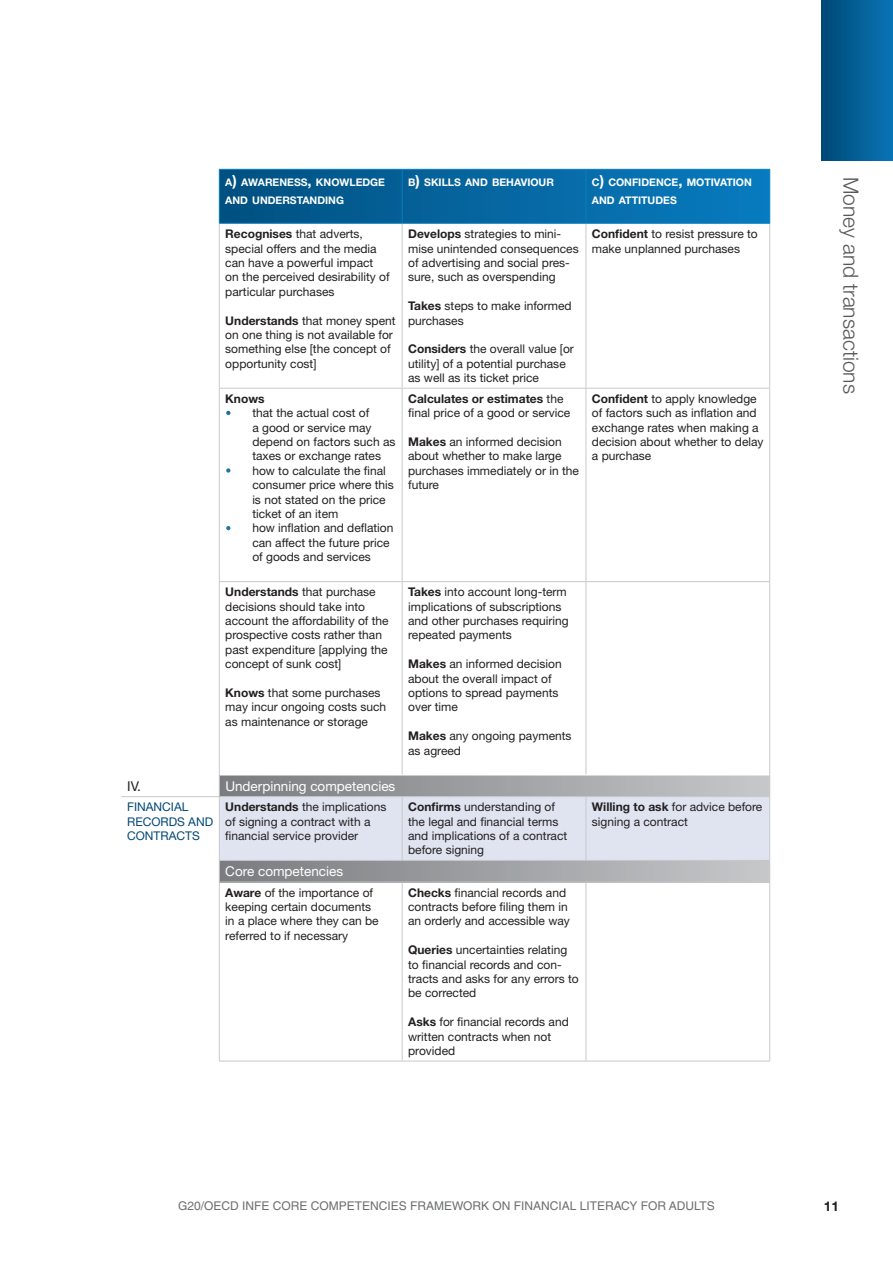
<style>
.page{position:relative;width:893px;height:1263px;background:#fff}
.page>*{position:absolute;margin:0;border:0;box-sizing:border-box;transform-origin:0 0}
.t1{font:300 21px "Helvetica Neue LT Std";color:#58595b}
.t2{font:13.5px "Helvetica Neue LT Std";color:#fff}
.t3{font:13.5px "Helvetica Neue LT Std";color:#231f20}
.t4{font:700 13.5px "Helvetica Neue LT Std";color:#231f20}
.t5{font:12px/14.4px "Helvetica Neue LT Std";color:#231f20}
.t6{font:12px "Helvetica LT Std";color:#6d6f71}
.t7{font:12px/14.4px "Helvetica Neue LT Std";color:#004875}
.t8{font:700 12px "Helvetica Neue LT Std";color:#231f20}
.t9{font:700 10.5px/18px "Helvetica Neue LT Std";color:#fff}
.s1{font-size:15px}
.s2{font-weight:700}
.s3{color:#fff}
</style>
<div class="page">
<div style="left:821px;top:0;width:72px;height:160px;background:linear-gradient(to right,#004875,#0974b4)"></div>
<svg style="left:220px;top:170px;width:549px;height:53px;background:#0466a0"></svg>
<hr style="left:219px;top:224px;width:1px;height:164px;background:#c7c9cb">
<hr style="left:402px;top:224px;width:1px;height:164px;background:#c7c9cb">
<hr style="left:586px;top:224px;width:1px;height:164px;background:#c7c9cb">
<hr style="left:769px;top:224px;width:1px;height:164px;background:#c7c9cb">
<hr style="left:219px;top:388px;width:183px;height:1px;background:#c7c9cb">
<hr style="left:219px;top:389px;width:1px;height:192px;background:#c7c9cb">
<hr style="left:402px;top:388px;width:184px;height:1px;background:#c7c9cb">
<hr style="left:402px;top:389px;width:1px;height:192px;background:#c7c9cb">
<hr style="left:586px;top:388px;width:184px;height:1px;background:#c7c9cb">
<hr style="left:586px;top:389px;width:1px;height:192px;background:#c7c9cb">
<hr style="left:769px;top:389px;width:1px;height:192px;background:#c7c9cb">
<hr style="left:219px;top:581px;width:183px;height:1px;background:#c7c9cb">
<hr style="left:219px;top:582px;width:1px;height:193px;background:#c7c9cb">
<hr style="left:402px;top:581px;width:184px;height:1px;background:#c7c9cb">
<hr style="left:402px;top:582px;width:1px;height:193px;background:#c7c9cb">
<hr style="left:586px;top:581px;width:184px;height:1px;background:#c7c9cb">
<hr style="left:586px;top:582px;width:1px;height:193px;background:#c7c9cb">
<hr style="left:769px;top:582px;width:1px;height:193px;background:#c7c9cb">
<hr style="left:219px;top:882px;width:183px;height:1px;background:#c7c9cb">
<hr style="left:219px;top:882px;width:1px;height:179px;background:#c7c9cb">
<hr style="left:402px;top:882px;width:184px;height:1px;background:#c7c9cb">
<hr style="left:402px;top:882px;width:1px;height:179px;background:#c7c9cb">
<hr style="left:586px;top:882px;width:184px;height:1px;background:#c7c9cb">
<hr style="left:586px;top:882px;width:1px;height:179px;background:#c7c9cb">
<hr style="left:769px;top:882px;width:1px;height:179px;background:#c7c9cb">
<hr style="left:219px;top:1061px;width:183px;height:1px;background:#c7c9cb">
<hr style="left:402px;top:1061px;width:184px;height:1px;background:#c7c9cb">
<hr style="left:586px;top:1061px;width:184px;height:1px;background:#c7c9cb">
<hr style="left:121px;top:796px;width:98px;height:1px;background:#c7c9cb">
<svg style="left:219px;top:775px;width:551px;height:107px;background:#c6c9d1"></svg>
<hr style="left:219px;top:796px;width:183px;height:1px;background:#c7c9cb">
<hr style="left:402px;top:796px;width:184px;height:1px;background:#c7c9cb">
<hr style="left:586px;top:796px;width:184px;height:1px;background:#c7c9cb">
<hr style="left:219px;top:169px;width:183px;height:1px;background:#077cc1">
<hr style="left:219px;top:170px;width:1px;height:53px;background:#077cc1">
<hr style="left:402px;top:169px;width:184px;height:1px;background:#077cc1">
<hr style="left:402px;top:170px;width:1px;height:53px;background:#077cc1">
<hr style="left:586px;top:169px;width:184px;height:1px;background:#077cc1">
<hr style="left:586px;top:170px;width:1px;height:53px;background:#077cc1">
<hr style="left:769px;top:170px;width:1px;height:53px;background:#077cc1">
<hr style="left:219px;top:223px;width:183px;height:1px;background:#077cc1">
<hr style="left:402px;top:223px;width:184px;height:1px;background:#077cc1">
<hr style="left:586px;top:223px;width:184px;height:1px;background:#077cc1">
<p class="t9" style="left:225px;top:173px;width:161px">A<span class="s1">)</span> AWARENESS<span class="s1">,</span> KNOWLEDGE<br>AND UNDERSTANDING</p>
<p class="t9" style="left:408px;top:173px;width:147px">B<span class="s1">)</span> SKILLS AND BEHAVIOUR</p>
<p class="t9" style="left:592px;top:173px;width:161px">C<span class="s1">)</span> CONFIDENCE<span class="s1">,</span> MOTIVATION<br>AND ATTITUDES</p>
<p class="t5" style="left:225px;top:227px;width:166px"><span class="s2">Recognises</span> that adverts, special offers and the media can have a powerful impact on the perceived desirability of particular purchases</p>
<p class="t5" style="left:225px;top:313px;width:172px"><span class="s2">Understands</span> that money spent on one thing is not available for something else [the concept of opportunity cost]</p>
<p class="t5" style="left:592px;top:227px;width:167px"><span class="s2">Confident</span> to resist pressure to make unplanned purchases</p>
<p class="t5" style="left:408px;top:227px;width:172px"><span class="s2">Develops</span> strategies to mini&shy;mise unintended consequences of advertising and social pres&shy;sure, such as overspending</p>
<p class="t5" style="left:408px;top:299px;width:165px"><span class="s2">Takes</span> steps to make informed purchases</p>
<p class="t5" style="left:408px;top:342px;width:167px"><span class="s2">Considers</span> the overall value [or utility] of a potential purchase as well as its ticket price</p>
<p class="t8" style="left:225px;top:391px;width:41px">Knows</p>
<p class="t5" style="left:252px;top:406px;width:145px;text-indent:-27px"><span class="s3">•</span> that the actual cost of<br>a good or service may depend on factors such as taxes or exchange rates</p>
<p class="t5" style="left:252px;top:463px;width:143px;text-indent:-27px"><span class="s3">•</span> how to calculate the final consumer price where this is not stated on the price ticket of an item</p>
<p class="t5" style="left:252px;top:521px;width:143px;text-indent:-27px"><span class="s3">•</span> how inflation and deflation can affect the future price of goods and services</p>
<p class="t5" style="left:225px;top:584px;width:165px"><span class="s2">Understands</span> that purchase decisions should take into account the affordability of the prospective costs rather than past expenditure [applying the concept of sunk cost]</p>
<p class="t5" style="left:225px;top:685px;width:162px"><span class="s2">Knows</span> that some purchases may incur ongoing costs such as maintenance or storage</p>
<p class="t5" style="left:408px;top:391px;width:164px"><span class="s2">Calculates or estimates</span> the final price of a good or service</p>
<p class="t5" style="left:408px;top:434px;width:172px"><span class="s2">Makes</span> an informed decision about whether to make large purchases immediately or in the future</p>
<p class="t5" style="left:408px;top:584px;width:162px"><span class="s2">Takes</span> into account long-term implications of subscriptions and other purchases requiring repeated payments</p>
<p class="t5" style="left:408px;top:656px;width:155px"><span class="s2">Makes</span> an informed decision about the overall impact of options to spread payments over time</p>
<p class="t5" style="left:408px;top:728px;width:165px"><span class="s2">Makes</span> any ongoing payments as agreed</p>
<p class="t5" style="left:592px;top:391px;width:173px"><span class="s2">Confident</span> to apply knowledge of factors such as inflation and exchange rates when making a decision about whether to delay a purchase</p>
<p class="t3" style="left:127px;top:778px;width:15px">IV.</p>
<p class="t2" style="left:225px;top:778px;width:172px">Underpinning competencies</p>
<p class="t7" style="left:127px;top:799px;width:88px">FINANCIAL<br>RECORDS AND<br>CONTRACTS</p>
<p class="t5" style="left:225px;top:799px;width:163px"><span class="s2">Understands</span> the implications of signing a contract with a financial service provider</p>
<p class="t5" style="left:408px;top:799px;width:161px"><span class="s2">Confirms</span> understanding of the legal and financial terms and implications of a contract before signing</p>
<p class="t5" style="left:592px;top:799px;width:172px"><span class="s2">Willing to ask</span> for advice before signing a contract</p>
<p class="t2" style="left:225px;top:863px;width:119px">Core competencies</p>
<p class="t5" style="left:225px;top:885px;width:155px"><span class="s2">Aware</span> of the importance of keeping certain documents in a place where they can be referred to if necessary</p>
<p class="t5" style="left:408px;top:885px;width:163px"><span class="s2">Checks</span> financial records and contracts before filing them in an orderly and accessible way</p>
<p class="t5" style="left:408px;top:942px;width:172px"><span class="s2">Queries</span> uncertainties relating to financial records and con&shy;tracts and asks for any errors to be corrected</p>
<p class="t5" style="left:408px;top:1014px;width:162px"><span class="s2">Asks</span> for financial records and written contracts when not provided</p>
<h1 class="t1" style="left:864px;top:177px;width:219px;rotate:90deg">Money and transactions</h1>
<p class="t6" style="left:178px;top:1199px;width:538px">G20/OECD INFE CORE COMPETENCIES FRAMEWORK ON FINANCIAL LITERACY FOR ADULTS</p>
<p class="t4" style="left:824px;top:1198px;width:17px">11</p>
</div>
